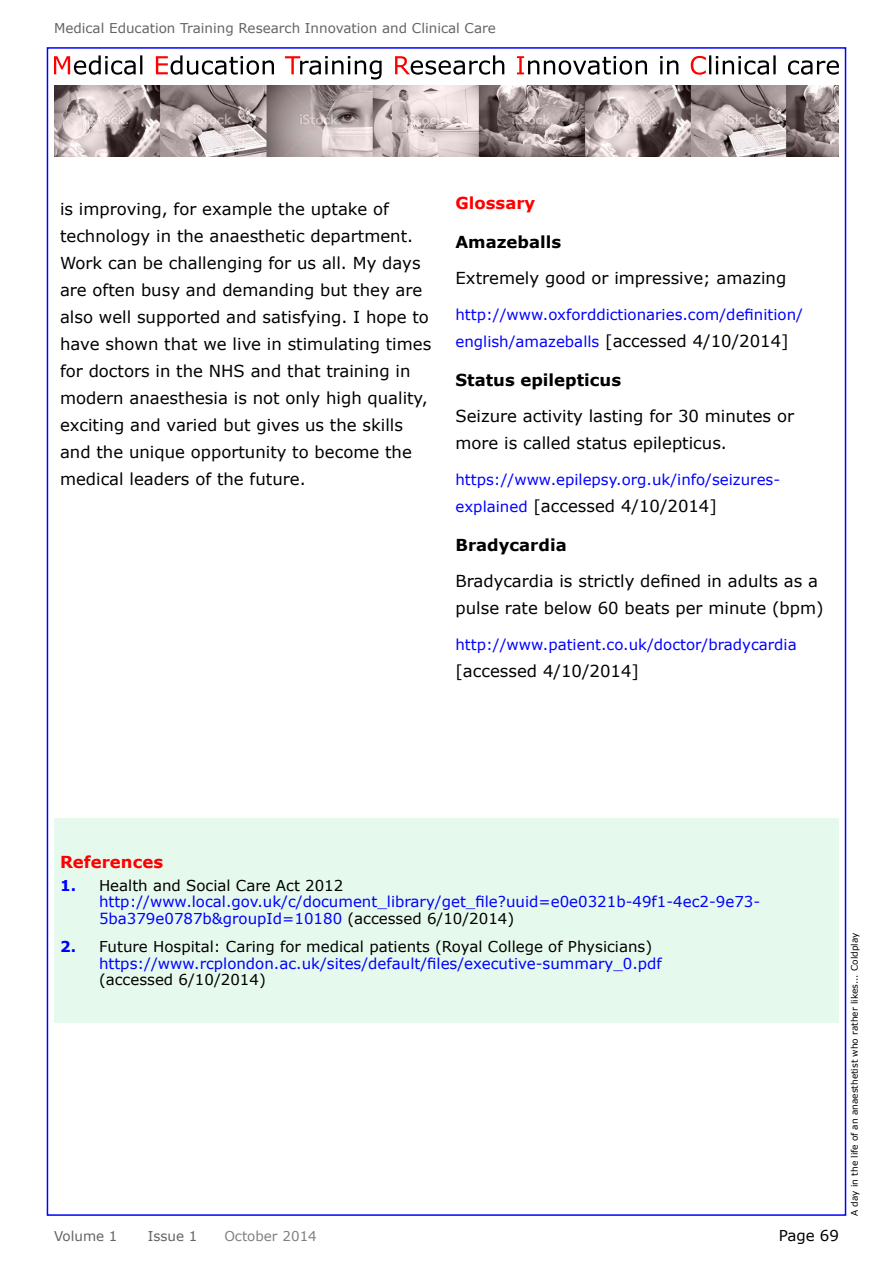
<style>
.page{position:relative;width:893px;height:1263px;background:#fff}
.page>*{position:absolute;margin:0;border:0;box-sizing:border-box;transform-origin:0 0}
.Body_Text_w_Ref_Char{font:16.5px/27px "Verdana";color:#000}
.Body_Text{font:16.5px/27px "Verdana";color:#000}
.Sub-Heading_BLACK{font:700 16.5px "Verdana";color:#000}
.Sub-Heading__Red{font:700 16.5px "Verdana";color:#f00}
.Body_Text-2{font:15px/16.5px "Verdana";color:#00f}
.t1{font:15px/16.5px "Verdana";color:#000}
.t2{font:13.5px "Verdana";color:#646464}
.t3{font:13.5px "Verdana";color:#808080}
.t4{font:9px "Verdana";color:#000}
.s1{font-size:15px;color:#00f}
.s2{font-weight:700}
.s3{color:#000}
.s4{font-weight:700;color:#00f}
.s5{color:#00f}
</style>
<div class="page">
<svg style="left:691px;top:55px;width:148px;height:20px"></svg>
<svg style="left:517px;top:56px;width:161px;height:19px"></svg>
<svg style="left:395px;top:55px;width:109px;height:20px"></svg>
<svg style="left:285px;top:56px;width:97px;height:23px"></svg>
<svg style="left:156px;top:55px;width:118px;height:20px"></svg>
<svg style="left:54px;top:55px;width:88px;height:20px"></svg>
<img style="left:54px;top:86px;width:785px;height:71px">
<div style="left:54px;top:819px;width:785px;height:204px;background:#e5f9ec"></div>
<p class="t2" style="left:54px;top:19px;width:443px">Medical Education Training Research Innovation and Clinical Care</p>
<p class="Body_Text_w_Ref_Char" style="left:60px;top:195px;width:373px">is improving, for example the uptake of technology in the anaesthetic department.<br>Work can be challenging for us all. My days are often busy and demanding but they are also well supported and satisfying. I hope to have shown that we live in stimulating times for doctors in the NHS and that training in modern anaesthesia is not only high quality, exciting and varied but gives us the skills and the unique opportunity to become the medical leaders of the future.</p>
<p class="Sub-Heading__Red" style="left:455px;top:191px;width:81px">Glossary</p>
<p class="Sub-Heading_BLACK" style="left:455px;top:230px;width:107px">Amazeballs</p>
<p class="Body_Text" style="left:455px;top:264px;width:332px">Extremely good or impressive; amazing</p>
<p class="Body_Text-2" style="left:455px;top:306px;width:349px">http://www.oxforddictionaries.com/definition/</p>
<p class="Body_Text" style="left:455px;top:327px;width:335px"><span class="s1">english/amazeballs</span> [accessed 4/10/2014]</p>
<p class="Sub-Heading_BLACK" style="left:455px;top:368px;width:167px">Status epilepticus</p>
<p class="Body_Text" style="left:455px;top:402px;width:340px">Seizure activity lasting for 30 minutes or more is called status epilepticus.</p>
<p class="Body_Text-2" style="left:455px;top:471px;width:326px">https://www.epilepsy.org.uk/info/seizures-</p>
<p class="Body_Text" style="left:455px;top:492px;width:263px"><span class="s1">explained</span> [accessed 4/10/2014]</p>
<p class="Sub-Heading_BLACK" style="left:455px;top:533px;width:113px">Bradycardia</p>
<p class="Body_Text" style="left:455px;top:567px;width:370px">Bradycardia is strictly defined in adults as a pulse rate below 60 beats per minute (bpm)</p>
<p class="Body_Text-2" style="left:455px;top:636px;width:343px">http://www.patient.co.uk/doctor/bradycardia</p>
<p class="Body_Text" style="left:455px;top:657px;width:185px">[accessed 4/10/2014]</p>
<p class="Sub-Heading__Red" style="left:60px;top:851px;width:105px">References</p>
<p class="Body_Text-2" style="left:99px;top:877px;width:663px;text-indent:-39px"><span class="s2">1.</span> <span class="s3">Health and Social Care Act 2012 </span>http://www.local.gov.uk/c/document_library/get_file?uuid=e0e0321b-49f1-4ec2-9e73-<br>5ba379e0787b&amp;groupId=10180 <span class="s3">(accessed 6/10/2014)</span></p>
<p class="t1" style="left:99px;top:938px;width:564px;text-indent:-39px"><span class="s4">2.</span> Future Hospital: Caring for medical patients (Royal College of Physicians) <span class="s5">https://www.rcplondon.ac.uk/sites/default/files/executive-summary_0.pdf </span>(accessed 6/10/2014)</p>
<p class="t2" style="left:54px;top:1227px;width:65px">Volume 1</p>
<p class="t2" style="left:148px;top:1227px;width:51px">Issue 1</p>
<p class="t3" style="left:224px;top:1227px;width:94px">October 2014</p>
<p class="t1" style="left:779px;top:1227px;width:62px">Page 69</p>
<p class="t4" style="left:848px;top:1216px;width:285px;rotate:-90deg">A day in the life of an anaesthetist who rather likes... Coldplay</p>
</div>
